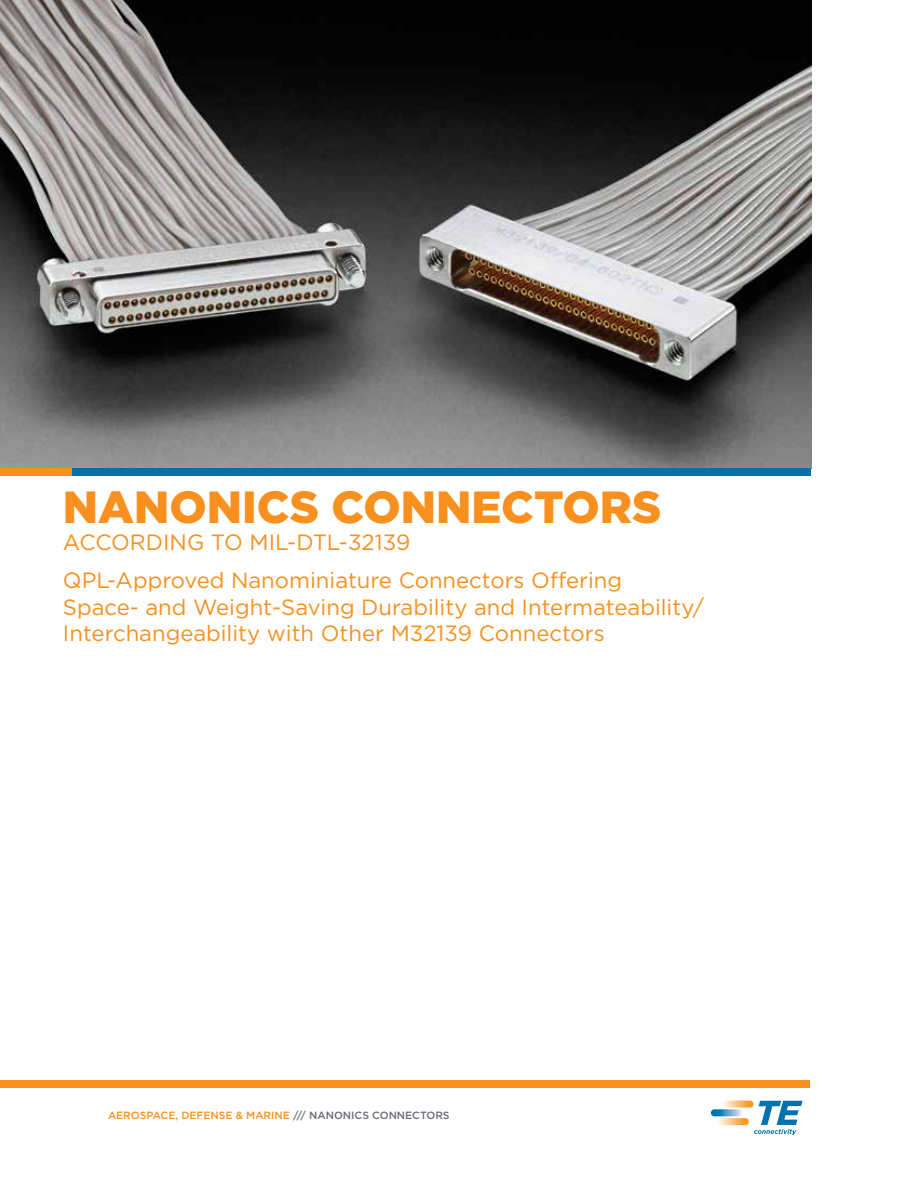
<style>
.page{position:relative;width:918px;height:1188px;background:#fff}
.page>*{position:absolute;margin:0;border:0;box-sizing:border-box;transform-origin:0 0}
.t1{font:900 45px "Gotham";color:#f7901e}
.t2{font:22.05px/38.5px "Gotham";color:#f7901e}
.t3{font:500 10.5px "Gotham";color:#f7901e}
.s1{color:#696b73}
</style>
<div class="page">
<img style="left:0;top:0;width:811px;height:469px">
<div style="left:0;top:1080px;width:810px;height:8px;background:#f7901e"></div>
<div style="left:71px;top:469px;width:740px;height:7px;background:#0071a6"></div>
<div style="left:0;top:469px;width:71px;height:7px;background:#f7901e"></div>
<svg style="left:723px;top:1101px;width:31px;height:7px"></svg>
<svg style="left:718px;top:1118px;width:31px;height:7px"></svg>
<svg style="left:711px;top:1109px;width:31px;height:7px"></svg>
<svg style="left:754px;top:1101px;width:49px;height:34px"></svg>
<h1 class="t1" style="left:63px;top:480px;width:600px">NANONICS CONNECTORS</h1>
<p class="t2" style="left:63px;top:522px;width:561px">ACCORDING TO MIL-DTL-32139<br>QPL-Approved Nanominiature Connectors Offering</p>
<p class="t2" style="left:63px;top:593px;width:643px;line-height:26.5px">Space- and Weight-Saving Durability and Intermateability/<br>Interchangeability with Other M32139 Connectors</p>
<p class="t3" style="left:108px;top:1108px;width:343px">AEROSPACE, DEFENSE &amp; MARINE <span class="s1">/// NANONICS CONNECTORS</span></p>
</div>
